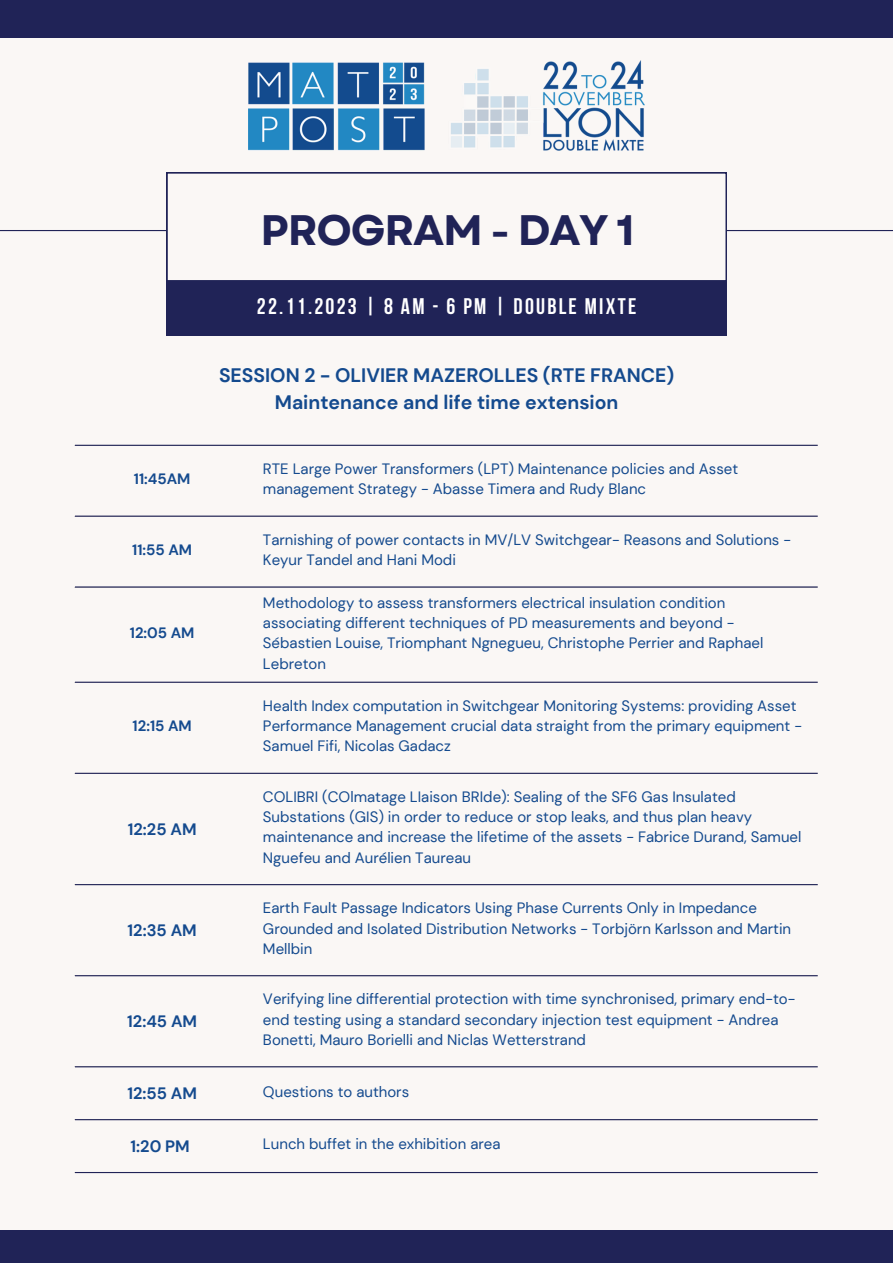
<style>
.page{position:relative;width:893px;height:1264px;background:#fff}
.page>*{position:absolute;margin:0;border:0;box-sizing:border-box;transform-origin:0 0}
.t1{font:700 42.6px "Garet";letter-spacing:-.03em;color:#202357}
.t2{font:700 22.5px "Bebas Neue";letter-spacing:.1em;color:#fff}
.t3{font:700 19.5px "DM Sans";color:#144a8e}
.t4{font:700 16.5px "DM Sans";color:#144a8e}
.t5{font:15px/20.2px "DM Sans";color:#144a8e}
.t6{font:700 15px "DM Sans";color:#144a8e}
</style>
<div class="page">
<div style="left:0;top:0;width:892px;height:1262px;background:#faf7f5"></div>
<hr style="left:75px;top:445px;width:742px;height:1px;background:#202357">
<hr style="left:75px;top:515px;width:742px;height:1px;background:#202357">
<hr style="left:75px;top:586px;width:742px;height:1px;background:#202357">
<hr style="left:75px;top:681px;width:742px;height:1px;background:#202357">
<hr style="left:75px;top:772px;width:742px;height:1px;background:#202357">
<hr style="left:75px;top:884px;width:742px;height:1px;background:#202357">
<hr style="left:75px;top:975px;width:742px;height:1px;background:#202357">
<hr style="left:75px;top:1066px;width:742px;height:1px;background:#202357">
<hr style="left:75px;top:1119px;width:742px;height:1px;background:#202357">
<hr style="left:75px;top:1171px;width:742px;height:2px;background:#202357">
<div style="left:0;top:1230px;width:892px;height:32px;background:#202357"></div>
<hr style="left:0;top:230px;width:892px;height:1px;background:#202357">
<svg style="left:167px;top:172px;width:559px;height:109px"></svg>
<div style="left:167px;top:281px;width:559px;height:54px;background:#202357"></div>
<div style="left:0;top:0;width:892px;height:38px;background:#202357"></div>
<img style="left:248px;top:60px;width:396px;height:90px">
<p class="t1" style="left:260px;top:199px;width:375px">PROGRAM - DAY 1</p>
<p class="t2" style="left:257px;top:297px;width:381px">22.11.2023 | 8 AM - 6 pm | DOUBLE MIXTE</p>
<p class="t3" style="left:219px;top:363px;width:457px">SESSION 2 - OLIVIER MAZEROLLES (RTE FRANCE)</p>
<p class="t3" style="left:275px;top:390px;width:345px">Maintenance and life time extension</p>
<p class="t6" style="left:134px;top:469px;width:58px">11:45AM</p>
<p class="t5" style="left:263px;top:459px;width:476px">RTE Large Power Transformers (LPT) Maintenance policies and Asset management Strategy - Abasse Timera and Rudy Blanc</p>
<p class="t6" style="left:132px;top:540px;width:61px">11:55 AM</p>
<p class="t5" style="left:263px;top:529px;width:529px">Tarnishing of power contacts in MV/LV Switchgear- Reasons and Solutions -<br>Keyur Tandel and Hani Modi</p>
<p class="t6" style="left:130px;top:623px;width:66px">12:05 AM</p>
<p class="t6" style="left:133px;top:716px;width:61px">12:15 AM</p>
<p class="t4" style="left:128px;top:818px;width:70px">12:25 AM</p>
<p class="t4" style="left:128px;top:919px;width:71px">12:35 AM</p>
<p class="t4" style="left:127px;top:1010px;width:71px">12:45 AM</p>
<p class="t5" style="left:263px;top:592px;width:502px">Methodology to assess transformers electrical insulation condition associating different techniques of PD measurements and beyond - Sébastien Louise, Triomphant Ngnegueu, Christophe Perrier and Raphael Lebreton</p>
<p class="t5" style="left:263px;top:695px;width:540px">Health Index computation in Switchgear Monitoring Systems: providing Asset<br>Performance Management crucial data straight from the primary equipment -<br>Samuel Fifi, Nicolas Gadacz</p>
<p class="t5" style="left:263px;top:786px;width:540px">COLIBRI (COlmatage LIaison BRIde): Sealing of the SF6 Gas Insulated Substations (GIS) in order to reduce or stop leaks, and thus plan heavy maintenance and increase the lifetime of the assets - Fabrice Durand, Samuel Nguefeu and Aurélien Taureau</p>
<p class="t5" style="left:263px;top:898px;width:529px">Earth Fault Passage Indicators Using Phase Currents Only in Impedance<br>Grounded and Isolated Distribution Networks - Torbjörn Karlsson and Martin<br>Mellbin</p>
<p class="t5" style="left:263px;top:989px;width:534px">Verifying line differential protection with time synchronised, primary end-to&shy;end testing using a standard secondary injection test equipment - Andrea<br>Bonetti, Mauro Borielli and Niclas Wetterstrand</p>
<p class="t4" style="left:127px;top:1082px;width:71px">12:55 AM</p>
<p class="t5" style="left:263px;top:1081px;width:148px">Questions to authors</p>
<p class="t4" style="left:131px;top:1135px;width:61px">1:20 PM</p>
<p class="t5" style="left:263px;top:1134px;width:239px">Lunch buffet in the exhibition area</p>
</div>
